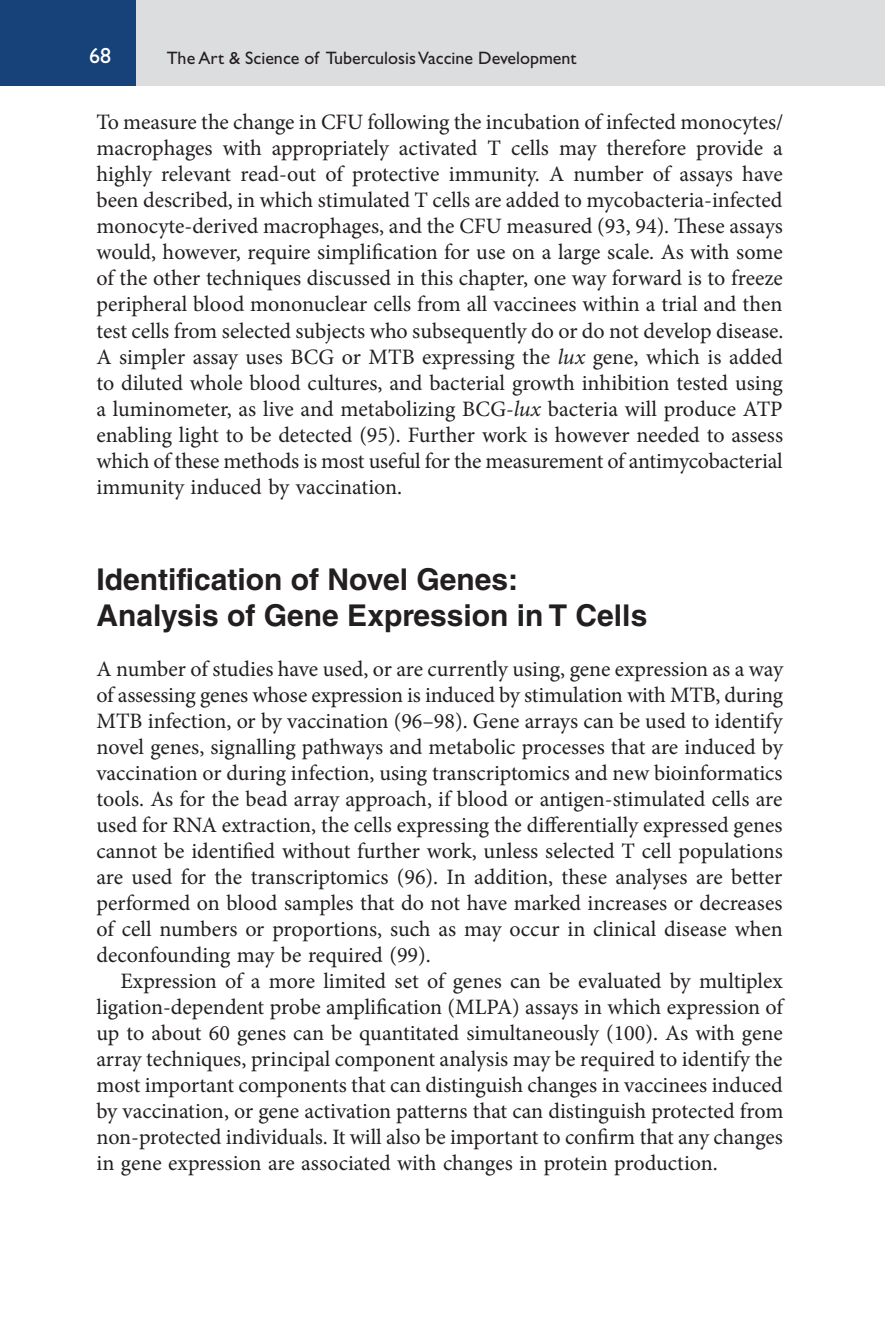
<style>
.page{position:relative;width:885px;height:1327px;background:#fff}
.page>*{position:absolute;margin:0;border:0;box-sizing:border-box;transform-origin:0 0}
.t1{font:700 30px/36px "Helvetica LT Std";color:#231f20}
.t2{font:22px/26px "Minion Pro";color:#231f20;text-align:justify}
.t3{font:22px "Gill Sans Std";color:#fff}
.t4{font:18px "Gill Sans Std";color:#231f20}
.s1{font-style:italic}
</style>
<div class="page">
<div style="left:135px;top:0;width:749px;height:86px;background:#dcdddf"></div>
<div style="left:0;top:0;width:136px;height:86px;background:#164179"></div>
<hr style="left:884px;top:0;width:1px;height:86px;background:#dcdddf">
<p class="t3" style="left:89px;top:48px;width:23px">68</p>
<p class="t4" style="left:167px;top:51px;width:411px">The Art &amp; Science of Tuberculosis Vaccine Development</p>
<p class="t2" style="left:96px;top:111px;width:688px">To measure the change in CFU following the incubation of infected monocytes/ macrophages with appropriately activated T cells may therefore provide a highly relevant read-out of protective immunity. A number of assays have been described, in which stimulated T cells are added to mycobacteria-infected monocyte-derived macrophages, and the CFU measured (93, 94). These assays would, however, require simplification for use on a large scale. As with some of the other techniques discussed in this chapter, one way forward is to freeze peripheral blood mononuclear cells from all vaccinees within a trial and then test cells from selected subjects who subsequently do or do not develop disease.<br>A simpler assay uses BCG or MTB expressing the <span class="s1">lux</span> gene, which is added to diluted whole blood cultures, and bacterial growth inhibition tested using a luminometer, as live and metabolizing BCG-<span class="s1">lux</span> bacteria will produce ATP enabling light to be detected (95). Further work is however needed to assess which of these methods is most useful for the measurement of antimycobacterial immunity induced by vaccination.</p>
<h1 class="t1" style="left:96px;top:563px;width:552px">Identification of Novel Genes:<br>Analysis of Gene Expression in T Cells</h1>
<p class="t2" style="left:96px;top:657px;width:688px">A number of studies have used, or are currently using, gene expression as a way of assessing genes whose expression is induced by stimulation with MTB, during MTB infection, or by vaccination (96–98). Gene arrays can be used to identify novel genes, signalling pathways and metabolic processes that are induced by vaccination or during infection, using transcriptomics and new bioinformatics tools. As for the bead array approach, if blood or antigen-stimulated cells are used for RNA extraction, the cells expressing the differentially expressed genes cannot be identified without further work, unless selected T cell populations are used for the transcriptomics (96). In addition, these analyses are better performed on blood samples that do not have marked increases or decreases of cell numbers or proportions, such as may occur in clinical disease when deconfounding may be required (99).</p>
<p class="t2" style="left:96px;top:969px;width:688px;text-indent:24px">Expression of a more limited set of genes can be evaluated by multiplex ligation-dependent probe amplification (MLPA) assays in which expression of up to about 60 genes can be quantitated simultaneously (100). As with gene array techniques, principal component analysis may be required to identify the most important components that can distinguish changes in vaccinees induced by vaccination, or gene activation patterns that can distinguish protected from non-protected individuals. It will also be important to confirm that any changes in gene expression are associated with changes in protein production.</p>
</div>
